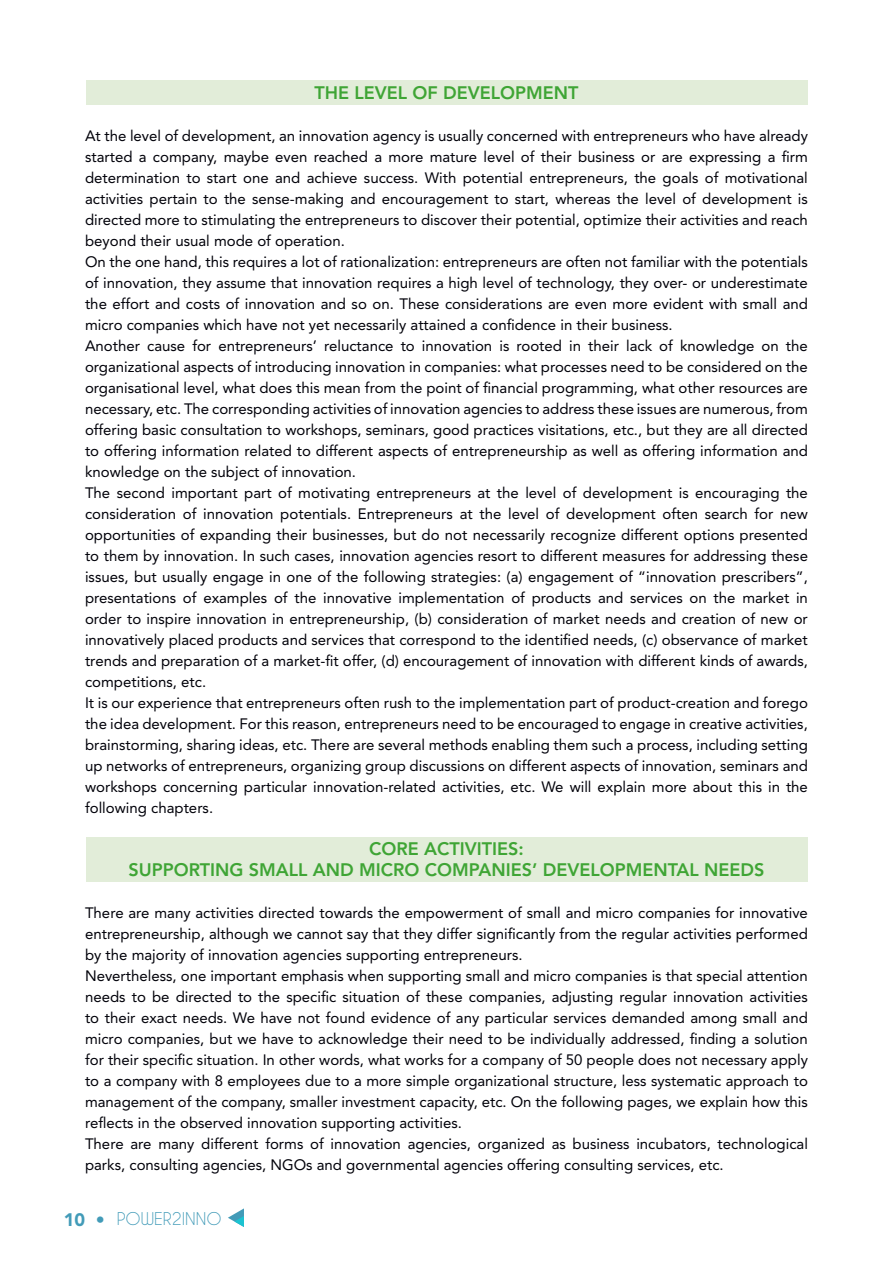
<style>
.page{position:relative;width:893px;height:1263px;background:#fff}
.page>*{position:absolute;margin:0;border:0;box-sizing:border-box;transform-origin:0 0}
.t1{font:800 18px/21px "Avenir";color:#3fa535;text-align:center}
.t2{font:16.5px "Caviar Dreams";color:#429bb8}
.t3{font:15px/21px "Avenir";color:#000009}
.s1{font-family:"Avenir";font-weight:900;font-size:18px}
</style>
<div class="page">
<svg style="left:228px;top:1208px;width:16px;height:19px"></svg>
<div style="left:86px;top:81px;width:721px;height:24px;background:#e2edd9"></div>
<div style="left:86px;top:837px;width:721px;height:45px;background:#e2edd9"></div>
<p class="t1" style="left:314px;top:82px;width:265px">THE LEVEL OF DEVELOPMENT</p>
<p class="t3" style="left:85px;top:125px;width:724px">At the level of development, an innovation agency is usually concerned with entrepreneurs who have already started a company, maybe even reached a more mature level of their business or are expressing a firm determination to start one and achieve success. With potential entrepreneurs, the goals of motivational activities pertain to the sense-making and encouragement to start, whereas the level of development is directed more to stimulating the entrepreneurs to discover their potential, optimize their activities and reach beyond their usual mode of operation.<br>On the one hand, this requires a lot of rationalization: entrepreneurs are often not familiar with the potentials of innovation, they assume that innovation requires a high level of technology, they over- or underestimate the effort and costs of innovation and so on. These considerations are even more evident with small and micro companies which have not yet necessarily attained a confidence in their business.<br>Another cause for entrepreneurs’ reluctance to innovation is rooted in their lack of knowledge on the organizational aspects of introducing innovation in companies: what processes need to be considered on the organisational level, what does this mean from the point of financial programming, what other resources are necessary, etc. The corresponding activities of innovation agencies to address these issues are numerous, from offering basic consultation to workshops, seminars, good practices visitations, etc., but they are all directed to offering information related to different aspects of entrepreneurship as well as offering information and knowledge on the subject of innovation.<br>The second important part of motivating entrepreneurs at the level of development is encouraging the consideration of innovation potentials. Entrepreneurs at the level of development often search for new opportunities of expanding their businesses, but do not necessarily recognize different options presented to them by innovation. In such cases, innovation agencies resort to different measures for addressing these issues, but usually engage in one of the following strategies: (a) engagement of “innovation prescribers”, presentations of examples of the innovative implementation of products and services on the market in order to inspire innovation in entrepreneurship, (b) consideration of market needs and creation of new or innovatively placed products and services that correspond to the identified needs, (c) observance of market trends and preparation of a market-fit offer, (d) encouragement of innovation with different kinds of awards, competitions, etc.<br>It is our experience that entrepreneurs often rush to the implementation part of product-creation and forego the idea development. For this reason, entrepreneurs need to be encouraged to engage in creative activities, brainstorming, sharing ideas, etc. There are several methods enabling them such a process, including setting up networks of entrepreneurs, organizing group discussions on different aspects of innovation, seminars and workshops concerning particular innovation-related activities, etc. We will explain more about this in the following chapters.</p>
<p class="t1" style="left:128px;top:838px;width:637px">CORE ACTIVITIES:<br>SUPPORTING SMALL AND MICRO COMPANIES’ DEVELOPMENTAL NEEDS</p>
<p class="t3" style="left:85px;top:902px;width:724px">There are many activities directed towards the empowerment of small and micro companies for innovative entrepreneurship, although we cannot say that they differ significantly from the regular activities performed by the majority of innovation agencies supporting entrepreneurs.<br>Nevertheless, one important emphasis when supporting small and micro companies is that special attention needs to be directed to the specific situation of these companies, adjusting regular innovation activities to their exact needs. We have not found evidence of any particular services demanded among small and micro companies, but we have to acknowledge their need to be individually addressed, finding a solution for their specific situation. In other words, what works for a company of 50 people does not necessary apply to a company with 8 employees due to a more simple organizational structure, less systematic approach to management of the company, smaller investment capacity, etc. On the following pages, we explain how this reflects in the observed innovation supporting activities.<br>There are many different forms of innovation agencies, organized as business incubators, technological parks, consulting agencies, NGOs and governmental agencies offering consulting services, etc.</p>
<p class="t2" style="left:64px;top:1210px;width:159px"><span class="s1">10 •</span> POWER2INNO</p>
</div>
